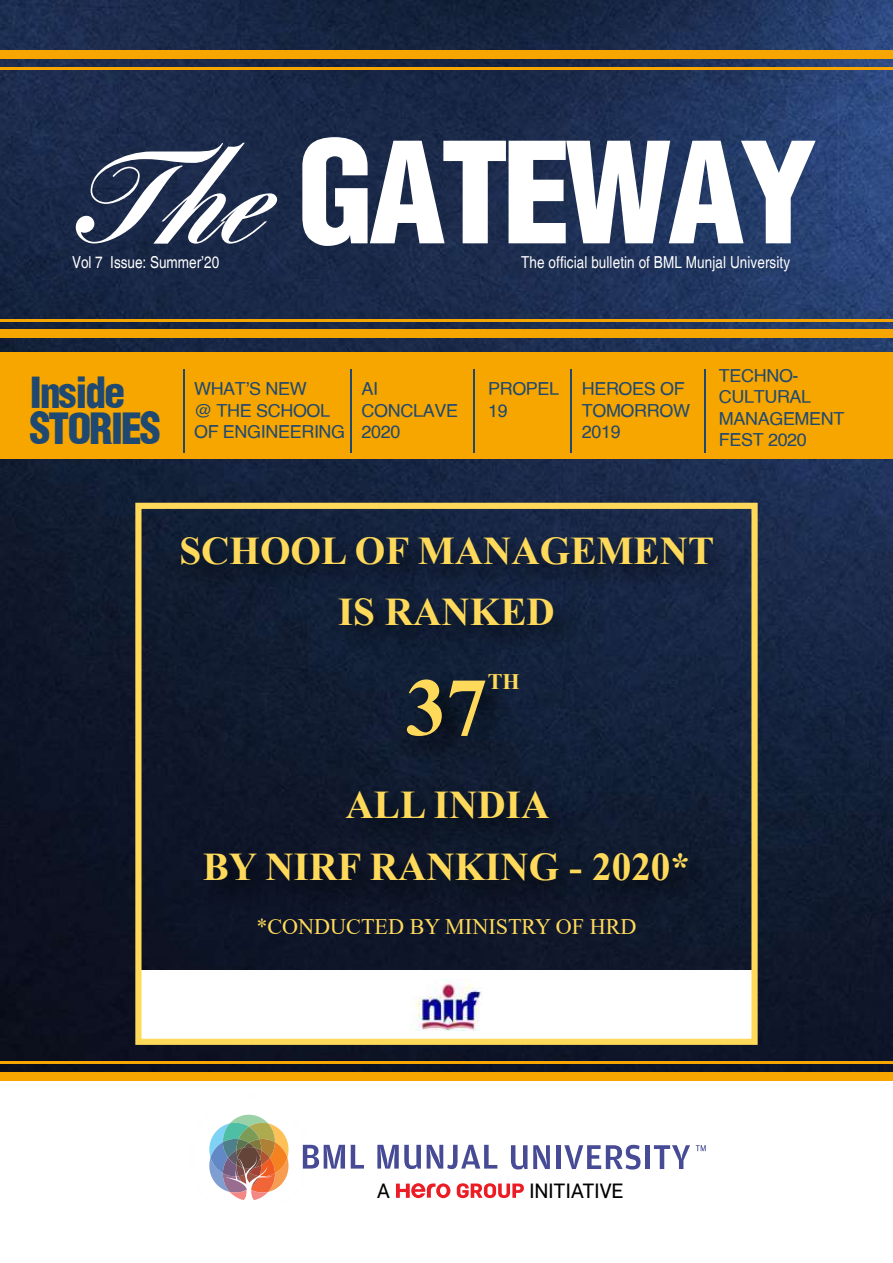
<style>
.page{position:relative;width:893px;height:1263px;background:#fff}
.page>*{position:absolute;margin:0;border:0;box-sizing:border-box;transform-origin:0 0}
.t1{font:154.05px "Helvetica Condensed Black Se";letter-spacing:-.04em;color:#fff}
.t2{font:700 81.9px "Times New Roman";color:#ffda5a}
.t3{font:46.95px/35.8px "Helvetica Condensed Black Se";letter-spacing:-.04em;color:#204971}
.t4{font:700 39.3px/61.3px "Times New Roman";color:#ffda5a;text-align:center}
.t5{font:22.2px "Times New Roman";color:#ffda5a}
.t6{font:700 22.2px "Times New Roman";color:#ffda5a}
.t7{font:20.25px "Flama Basic";color:#000}
.t8{font:18px/21.6px "Helvetica";letter-spacing:-.02em;color:#204971}
.t9{font:condensed 16.5px "Helvetica";letter-spacing:.005em;color:#fff}
.s1{font-family:"Louisa CP";font-size:164.7px}
</style>
<div class="page">
<img style="left:0;top:0;width:893px;height:1072px">
<hr style="left:0;top:67px;width:893px;height:2px;background:#f7a600">
<div style="left:0;top:50px;width:893px;height:9px;background:#f7a600"></div>
<hr style="left:0;top:319px;width:893px;height:2px;background:#f7a600">
<div style="left:0;top:329px;width:893px;height:9px;background:#f7a600"></div>
<hr style="left:0;top:1061px;width:893px;height:3px;background:#f7a600">
<div style="left:0;top:1072px;width:893px;height:8px;background:#f7a600"></div>
<div style="left:0;top:352px;width:893px;height:107px;background:#f7a600"></div>
<hr style="left:473px;top:369px;width:2px;height:84px;background:#204971">
<hr style="left:571px;top:369px;width:1px;height:84px;background:#204971">
<hr style="left:705px;top:369px;width:1px;height:84px;background:#204971">
<hr style="left:351px;top:369px;width:1px;height:84px;background:#204971">
<hr style="left:183px;top:369px;width:1px;height:84px;background:#204971">
<div style="left:138px;top:970px;width:616px;height:70px;background:#fff"></div>
<svg style="left:511px;top:1145px;width:16px;height:24px"></svg>
<svg style="left:533px;top:1145px;width:17px;height:24px"></svg>
<hr style="left:556px;top:1145px;width:4px;height:24px;background:#474b96">
<svg style="left:564px;top:1145px;width:76px;height:24px"></svg>
<div style="left:645px;top:1145px;width:5px;height:24px;background:#474b96"></div>
<svg style="left:654px;top:1145px;width:36px;height:24px"></svg>
<svg style="left:696px;top:1145px;width:10px;height:6px"></svg>
<svg style="left:303px;top:1145px;width:42px;height:23px"></svg>
<svg style="left:351px;top:1145px;width:13px;height:23px"></svg>
<svg style="left:377px;top:1145px;width:44px;height:24px"></svg>
<svg style="left:427px;top:1145px;width:70px;height:24px"></svg>
<img style="left:209px;top:1114px;width:80px;height:86px">
<svg style="left:396px;top:1183px;width:54px;height:15px"></svg>
<svg style="left:457px;top:1183px;width:67px;height:15px"></svg>
<div style="left:135px;top:503px;width:623px;height:542px;border:6px solid #ffd95a"></div>
<img style="left:113px;top:517px;width:693px;height:444px">
<img style="left:413px;top:980px;width:69px;height:51px">
<h1 class="t1" style="left:74px;top:130px;width:749px"><span class="s1">The</span> GATEWAY</h1>
<p class="t9" style="left:521px;top:253px;width:270px">The official bulletin of BML Munjal University</p>
<p class="t9" style="left:72px;top:252px;width:149px">Vol 7 Issue: Summer’20</p>
<h3 class="t3" style="left:30px;top:377px;width:133px">Inside<br>STORIES</h3>
<p class="t8" style="left:194px;top:378px;width:153px">WHAT’S NEW<br>@ THE SCHOOL<br>OF ENGINEERING</p>
<p class="t8" style="left:362px;top:378px;width:98px">AI<br>CONCLAVE<br>2020</p>
<p class="t8" style="left:488px;top:378px;width:73px">PROPEL<br>19</p>
<p class="t8" style="left:582px;top:378px;width:110px">HEROES OF<br>TOMORROW<br>2019</p>
<p class="t8" style="left:719px;top:365px;width:127px">TECHNO-<br>CULTURAL<br>MANAGEMENT<br>FEST 2020</p>
<h3 class="t4" style="left:179px;top:519px;width:536px">SCHOOL OF MANAGEMENT<br>IS RANKED</h3>
<p class="t6" style="left:488px;top:665px;width:34px">TH</p>
<h2 class="t2" style="left:406px;top:648px;width:83px">37</h2>
<h3 class="t4" style="left:203px;top:773px;width:489px">ALL INDIA<br>BY NIRF RANKING - 2020*</h3>
<p class="t5" style="left:256px;top:911px;width:382px">*CONDUCTED BY MINISTRY OF HRD</p>
<p class="t7" style="left:377px;top:1177px;width:15px">A</p>
<p class="t7" style="left:529px;top:1177px;width:96px">INITIATIVE</p>
</div>
